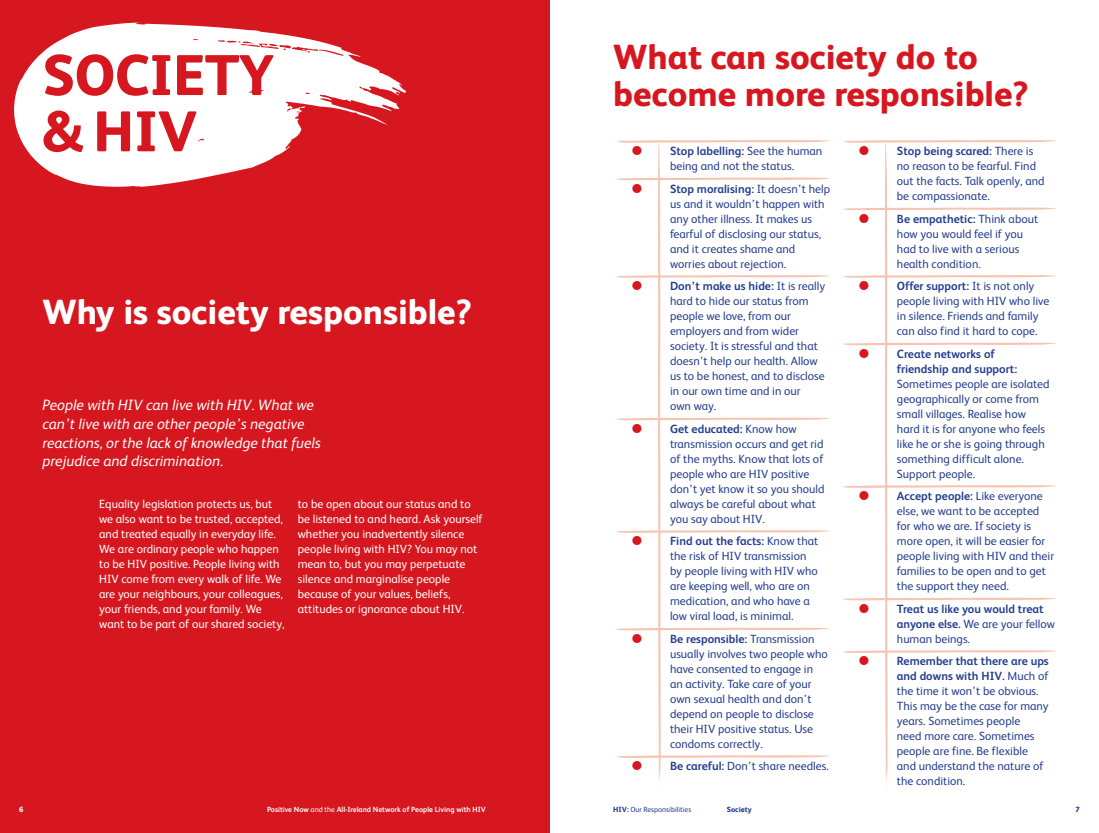
<style>
.page{position:relative;width:1099px;height:833px;background:#fff}
.page>*{position:absolute;margin:0;border:0;box-sizing:border-box;transform-origin:0 0}
.t1{font:800 57.5px/56.2px "FS Albert";letter-spacing:-.01em;color:#d7171f}
.t2{font:800 35px/37.5px "FS Albert";color:#d7171f}
.t3{font:800 35px "FS Albert";color:#fff}
.t4{font:italic 15px/18.8px "FS Albert";color:#fff}
.t5{font:11.88px/15px "FS Albert";color:#253f8e}
.t6{font:11.88px/15px "FS Albert";color:#fff}
.t7{font:700 11.88px/15px "FS Albert";color:#253f8e}
.t8{font:700 7.5px "FS Albert";color:#fff}
.t9{font:7.5px "FS Albert";color:#253f8e}
.t10{font:800 7.5px "FS Albert";color:#253f8e}
.t11{font:800 7.5px "FS Albert";color:#fff}
.s1{font-weight:700}
.s2{font-weight:400}
.s3{font-weight:800}
</style>
<div class="page">
<div style="left:0;top:0;width:549px;height:833px;background:#d7171f"></div>
<svg style="left:14px;top:23px;width:392px;height:164px;fill:#fff"></svg>
<svg style="left:615px;top:140px;width:215px;height:641px"></svg>
<svg style="left:842px;top:140px;width:214px;height:642px"></svg>
<h1 class="t1" style="left:43px;top:46px;width:233px">SOCIETY &amp; HIV</h1>
<h2 class="t3" style="left:43px;top:291px;width:430px">Why is society responsible?</h2>
<p class="t4" style="left:43px;top:396px;width:280px">People with HIV can live with HIV. What we can’t live with are other people’s negative reactions, or the lack of knowledge that fuels prejudice and discrimination.</p>
<p class="t6" style="left:99px;top:496px;width:187px">Equality legislation protects us, but we also want to be trusted, accepted, and treated equally in everyday life.<br>We are ordinary people who happen to be HIV positive. People living with HIV come from every walk of life. We are your neighbours, your colleagues, your friends, and your family. We want to be part of our shared society,</p>
<p class="t6" style="left:298px;top:496px;width:186px">to be open about our status and to be listened to and heard. Ask yourself whether you inadvertently silence people living with HIV? You may not mean to, but you may perpetuate silence and marginalise people because of your values, beliefs, attitudes or ignorance about HIV.</p>
<h2 class="t2" style="left:613px;top:38px;width:416px">What can society do to become more responsible?</h2>
<p class="t5" style="left:670px;top:143px;width:154px"><span class="s1">Stop labelling:</span> See the human being and not the status.</p>
<p class="t5" style="left:670px;top:181px;width:161px"><span class="s1">Stop moralising:</span> It doesn’t help us and it wouldn’t happen with any other illness. It makes us fearful of disclosing our status, and it creates shame and worries about rejection.</p>
<p class="t5" style="left:670px;top:278px;width:157px"><span class="s1">Don’t make us hide:</span> It is really hard to hide our status from people we love, from our employers and from wider society. It is stressful and that doesn’t help our health. Allow us to be honest, and to disclose in our own time and in our<br>own way.</p>
<p class="t5" style="left:670px;top:421px;width:156px"><span class="s1">Get educated:</span> Know how transmission occurs and get rid of the myths. Know that lots of people who are HIV positive don’t yet know it so you should always be careful about what you say about HIV.</p>
<p class="t5" style="left:670px;top:533px;width:150px"><span class="s1">Find out the facts:</span> Know that the risk of HIV transmission by people living with HIV who are keeping well, who are on medication, and who have a low viral load, is minimal.</p>
<p class="t5" style="left:670px;top:631px;width:159px"><span class="s1">Be responsible:</span> Transmission usually involves two people who have consented to engage in an activity. Take care of your own sexual health and don’t depend on people to disclose their HIV positive status. Use condoms correctly.</p>
<p class="t5" style="left:670px;top:758px;width:160px"><span class="s1">Be careful:</span> Don’t share needles.</p>
<p class="t5" style="left:896px;top:143px;width:149px"><span class="s1">Stop being scared:</span> There is no reason to be fearful. Find out the facts. Talk openly, and be compassionate.</p>
<p class="t5" style="left:896px;top:211px;width:143px"><span class="s1">Be empathetic:</span> Think about how you would feel if you had to live with a serious health condition.</p>
<p class="t5" style="left:896px;top:278px;width:154px"><span class="s1">Offer support:</span> It is not only people living with HIV who live in silence. Friends and family can also find it hard to cope.</p>
<p class="t7" style="left:896px;top:346px;width:122px">Create networks of friendship and support:</p>
<p class="t5" style="left:896px;top:376px;width:154px">Sometimes people are isolated geographically or come from small villages. Realise how hard it is for anyone who feels like he or she is going through something difficult alone.<br>Support people.</p>
<p class="t5" style="left:896px;top:488px;width:159px"><span class="s1">Accept people:</span> Like everyone else, we want to be accepted for who we are. If society is more open, it will be easier for people living with HIV and their families to be open and to get the support they need.</p>
<p class="t7" style="left:896px;top:601px;width:159px">Treat us like you would treat anyone else. <span class="s2">We are your fellow human beings.</span></p>
<p class="t5" style="left:896px;top:653px;width:153px"><span class="s1">Remember that there are ups and downs with HIV.</span> Much of the time it won’t be obvious.<br>This may be the case for many years. Sometimes people<br>need more care. Sometimes people are fine. Be flexible and understand the nature of the condition.</p>
<p class="t8" style="left:267px;top:804px;width:220px">Positive Now <span class="s2">and the</span> All-Ireland Network of People Living with HIV</p>
<p class="t11" style="left:19px;top:804px;width:6px">6</p>
<p class="t9" style="left:613px;top:804px;width:79px"><span class="s3">HIV:</span> Our Responsibilities</p>
<p class="t10" style="left:726px;top:804px;width:27px">Society</p>
<p class="t10" style="left:1075px;top:804px;width:6px">7</p>
</div>
